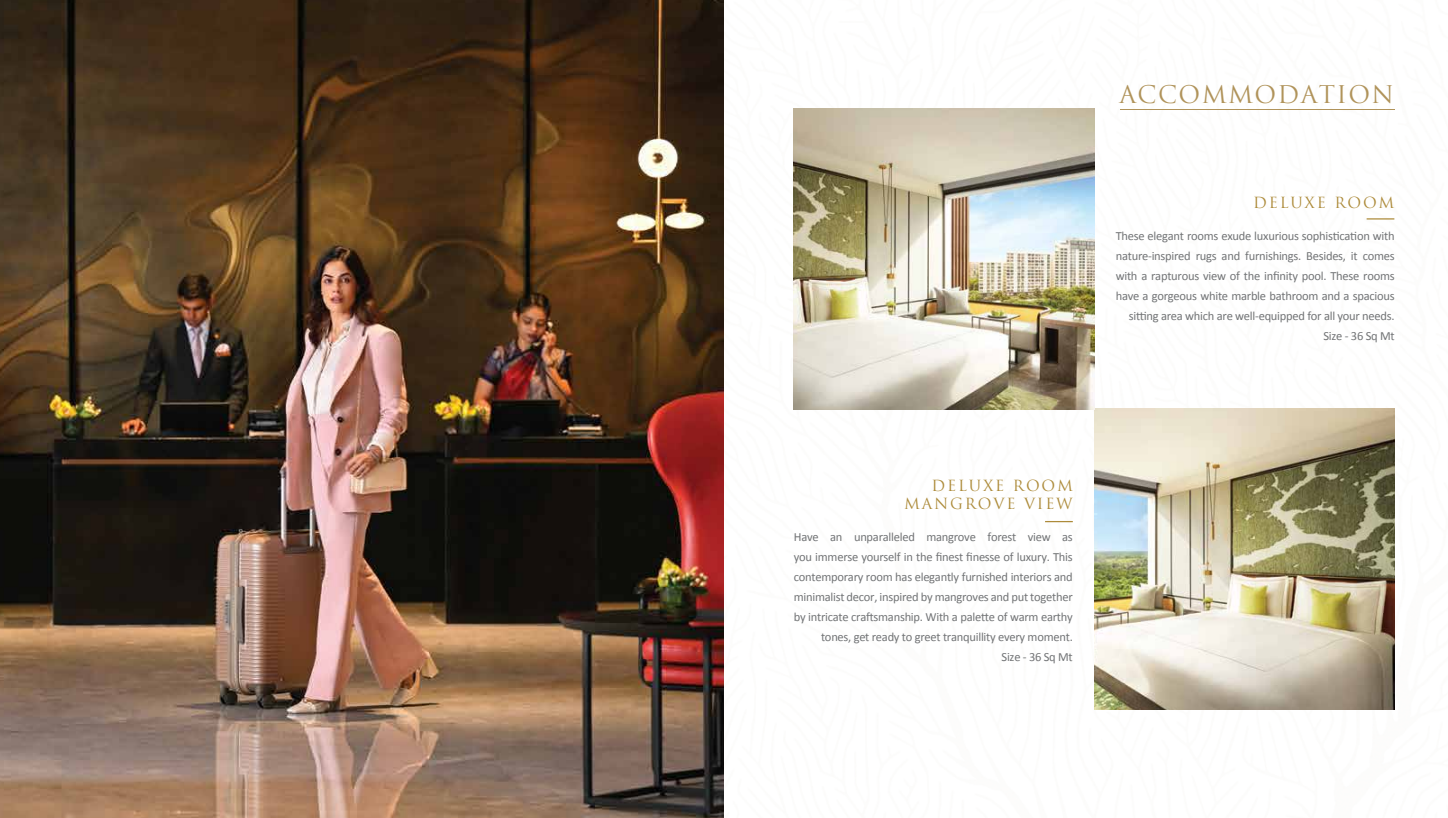
<style>
.page{position:relative;width:1448px;height:818px;background:#fff}
.page>*{position:absolute;margin:0;border:0;box-sizing:border-box;transform-origin:0 0}
.t1{font:23.75px "Trajan Pro";letter-spacing:.06em;color:#b0935a}
.t2{font:15px/18px "Trajan Pro";letter-spacing:.12em;color:#ad8b3a;text-align:right}
.t3{font:12.5px/20px "Calibri";letter-spacing:-.02em;color:#727476;text-align:right}
</style>
<div class="page">
<hr style="left:1120px;top:109px;width:274px;height:1px;background:#b0935a">
<img style="left:0;top:0;width:724px;height:817px">
<svg style="left:1366px;top:218px;width:28px;height:1px"></svg>
<svg style="left:1045px;top:521px;width:27px;height:1px"></svg>
<img style="left:1094px;top:409px;width:300px;height:300px">
<img style="left:794px;top:108px;width:300px;height:301px">
<h1 class="t1" style="left:1119px;top:79px;width:276px">ACCOMMODATION</h1>
<p class="t2" style="left:1253px;top:193px;width:143px">DELUXE ROOM</p>
<p class="t3" style="left:1115px;top:225px;width:280px">These elegant rooms exude luxurious sophistication with nature-inspired rugs and furnishings. Besides, it comes with a rapturous view of the infinity pool. These rooms have a gorgeous white marble bathroom and a spacious sitting area which are well-equipped for all your needs.<br>Size - 36 Sq Mt</p>
<p class="t2" style="left:904px;top:476px;width:170px">DELUXE ROOM<br>MANGROVE VIEW</p>
<p class="t3" style="left:794px;top:525px;width:280px">Have an unparalleled mangrove forest view as you immerse yourself in the finest finesse of luxury. This contemporary room has elegantly furnished interiors and minimalist decor, inspired by mangroves and put together by intricate craftsmanship. With a palette of warm earthy tones, get ready to greet tranquillity every moment.<br>Size - 36 Sq Mt</p>
</div>
